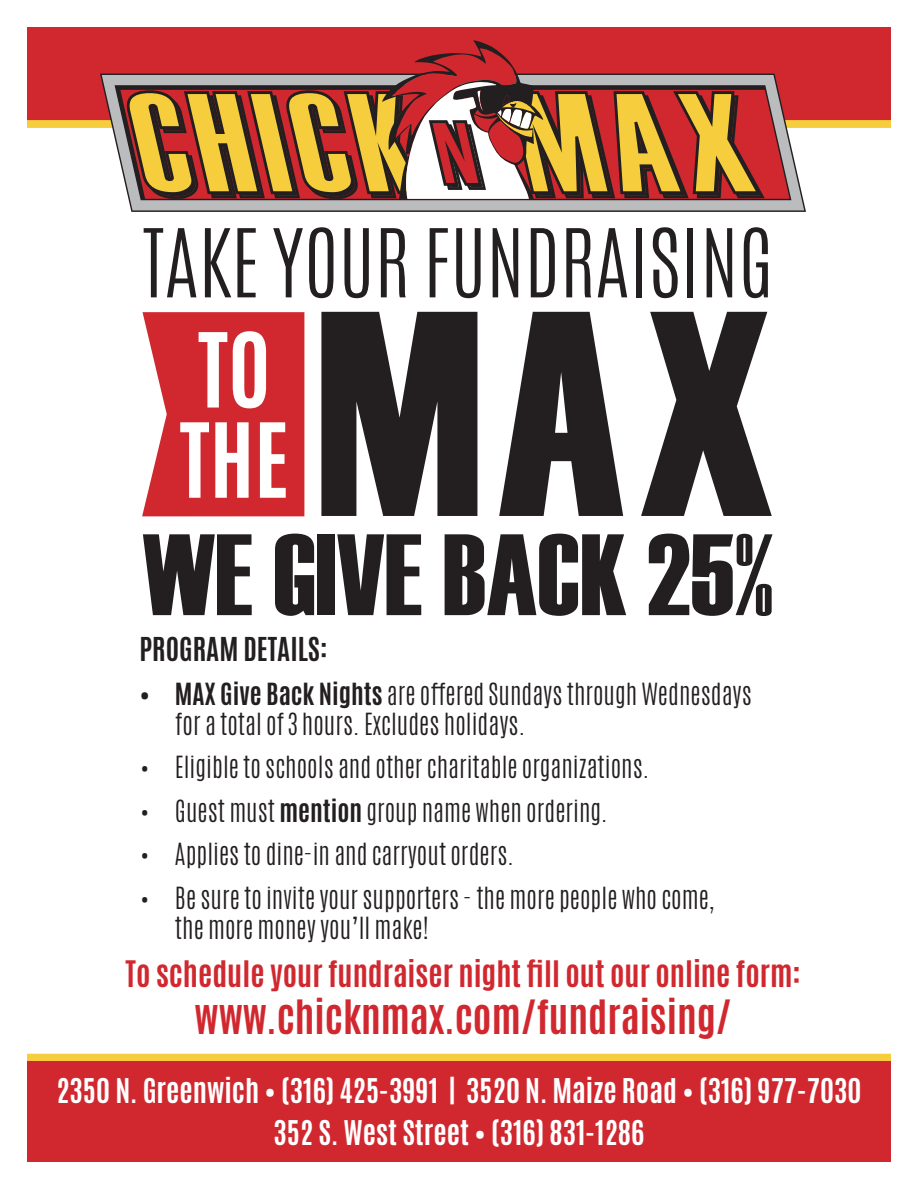
<style>
.page{position:relative;width:918px;height:1188px;background:#fff}
.page>*{position:absolute;margin:0;border:0;box-sizing:border-box;transform-origin:0 0}
.t1{font:291.6px "Haettenschweiler";color:#231f20}
.t2{font:115.35px "Haettenschweiler";color:#231f20}
.t3{font:700 87.75px/90.3px "Antonio";color:#fff}
.t4{font:300 80.55px "Antonio";color:#231f20}
.t5{font:700 39.45px "Antonio";color:#d1282f}
.t6{font:700 30.45px "Antonio";color:#d1282f}
.t7{font:700 28.5px/42px "Antonio";color:#fff;text-align:center}
.t8{font:700 27.45px "Antonio";color:#231f20}
.t9{font:300 25.5px/30px "Antonio";color:#231f20}
.s1{font-weight:700}
</style>
<div class="page">
<div style="left:27px;top:1054px;width:864px;height:8px;background:#f6ce3d"></div>
<svg style="left:142px;top:312px;width:162px;height:204px;background:#d4393f"></svg>
<div style="left:27px;top:1061px;width:864px;height:101px;background:#d1282f"></div>
<div style="left:27px;top:27px;width:864px;height:93px;background:#d1282f"></div>
<div style="left:27px;top:120px;width:864px;height:8px;background:#f6ce3d"></div>
<svg style="left:100px;top:74px;width:706px;height:138px;fill:#babcbe"></svg>
<svg style="left:126px;top:40px;width:639px;height:160px"></svg>
<h3 class="t4" style="left:142px;top:205px;width:633px">TAKE YOUR FUNDRAISING</h3>
<h3 class="t3" style="left:180px;top:326px;width:111px">TO<br>THE</h3>
<h1 class="t1" style="left:316px;top:216px;width:458px">MAX</h1>
<h2 class="t2" style="left:142px;top:497px;width:633px">WE GIVE BACK 25%</h2>
<p class="t8" style="left:140px;top:629px;width:189px">PROGRAM DETAILS:</p>
<p class="t9" style="left:175px;top:679px;width:578px;text-indent:-35px"><span class="s1">• MAX Give Back Nights</span> are offered Sundays through Wednesdays for a total of 3 hours. Excludes holidays.</p>
<p class="t9" style="left:140px;top:753px;width:511px">• Eligible to schools and other charitable organizations.</p>
<p class="t9" style="left:140px;top:796px;width:470px">• Guest must <span class="s1">mention</span> group name when ordering.</p>
<p class="t9" style="left:140px;top:840px;width:376px">• Applies to dine-in and carryout orders.</p>
<p class="t9" style="left:175px;top:883px;width:541px;text-indent:-35px">• Be sure to invite your supporters - the more people who come, the more money you’ll make!</p>
<p class="t6" style="left:126px;top:951px;width:677px">To schedule your fundraiser night fill out our online form:</p>
<h3 class="t5" style="left:195px;top:987px;width:539px">www.chicknmax.com/fundraising/</h3>
<p class="t7" style="left:56px;top:1070px;width:807px">2350 N. Greenwich • (316) 425-3991 | 3520 N. Maize Road • (316) 977-7030<br>352 S. West Street • (316) 831-1286</p>
</div>
